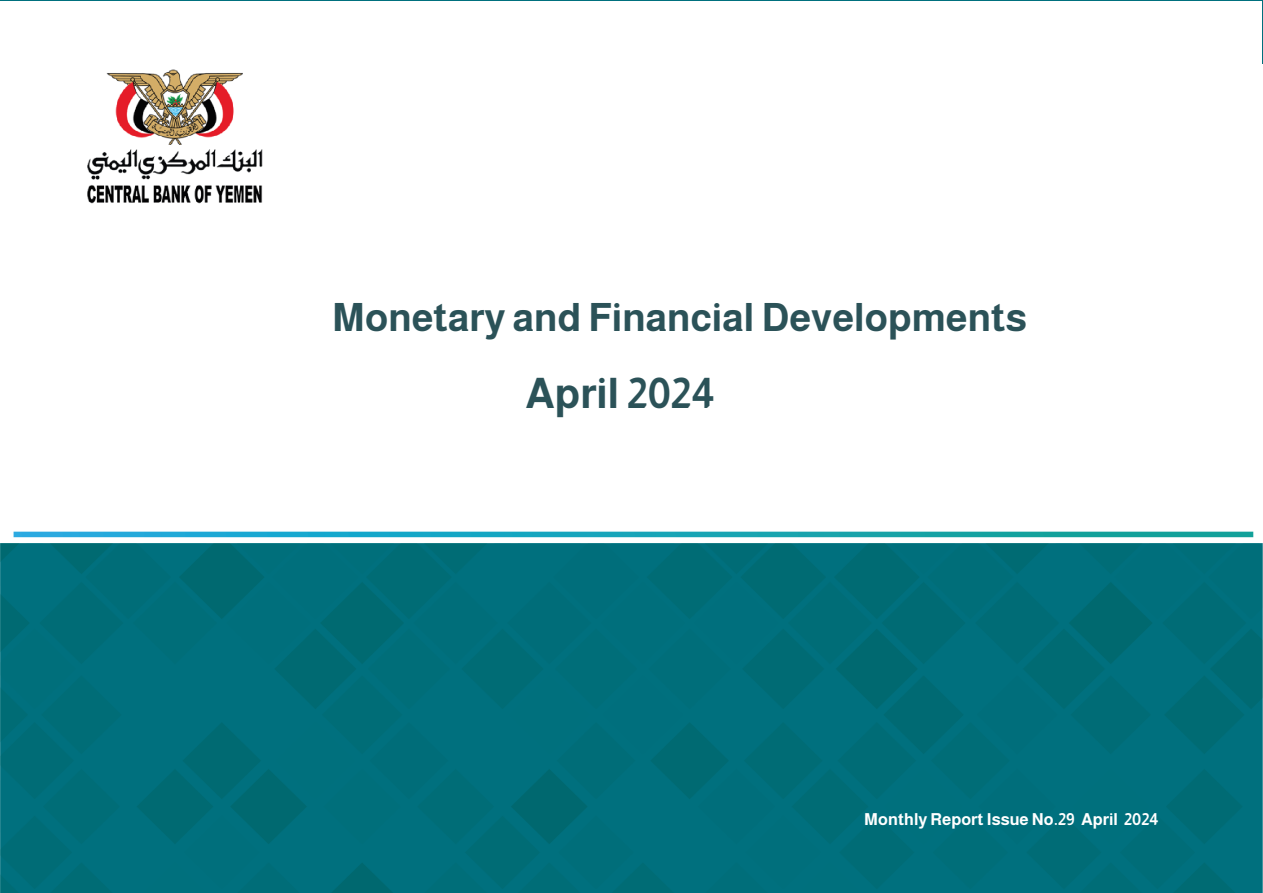
<style>
.page{position:relative;width:1263px;height:893px;background:#fff}
.page>*{position:absolute;margin:0;border:0;box-sizing:border-box;transform-origin:0 0}
.t1{font:700 42px "Almarai";color:#2b5258}
.t2{font:700 39px "Almarai";color:#2b5258}
.t3{font:700 16.5px "Almarai";color:#fff}
</style>
<div class="page">
<img style="left:0;top:0;width:1263px;height:893px">
<div style="left:1px;top:1px;width:1261px;height:85px;background:#fff"></div>
<p class="t2" style="left:332px;top:288px;width:696px">Monetary and Financial Developments</p>
<p class="t1" style="left:525px;top:362px;width:190px">April 2024</p>
<p class="t3" style="left:864px;top:807px;width:295px">Monthly Report Issue No.29 April 2024</p>
</div>
